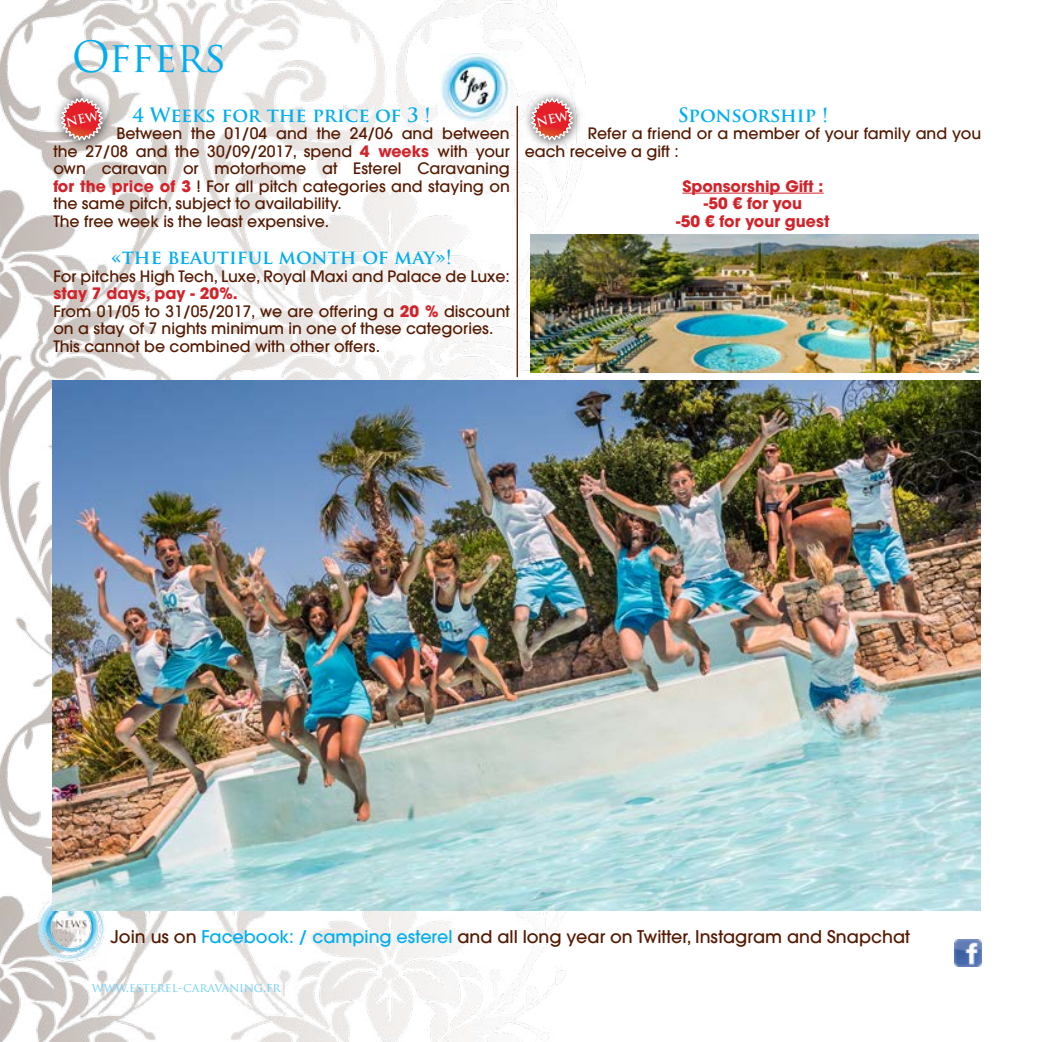
<style>
.page{position:relative;width:1042px;height:1042px;background:#fff}
.page>*{position:absolute;margin:0;border:0;box-sizing:border-box;transform-origin:0 0}
.t1{font:42px "Trajan Pro";color:#00aeef}
.t2{font:700 19.25px "Trajan Pro";color:#00aeef}
.t3{font:500 17.5px "Avant Garde LT";color:#551900}
.t4{font:500 15.75px/17.5px "Avant Garde LT";color:#551900}
.t5{font:700 15.75px/17.5px "Avant Garde LT";color:#d2232a;text-align:center}
.t6{font:12.25px "Trajan Pro";color:#6dcff6}
.s1{font-weight:700;color:#d2232a}
.s2{color:#00aeef}
</style>
<div class="page">
<img style="left:0;top:0;width:587px;height:1042px">
<hr style="left:682px;top:193px;width:141px;height:1px;background:#d2232a">
<div style="left:52px;top:89px;width:62px;height:62px;background:#000;opacity:.75"></div>
<div style="left:522px;top:89px;width:62px;height:62px;background:#000;opacity:.75"></div>
<hr style="left:516px;top:106px;width:2px;height:271px;background:#551900">
<img style="left:38px;top:892px;width:67px;height:70px">
<img style="left:954px;top:939px;width:27px;height:27px">
<img style="left:440px;top:54px;width:70px;height:66px">
<img style="left:52px;top:381px;width:928px;height:530px">
<img style="left:530px;top:234px;width:448px;height:138px">
<svg style="left:60px;top:97px;width:44px;height:44px;background:#d87979"></svg>
<svg style="left:530px;top:97px;width:44px;height:44px;background:#df8081"></svg>
<h1 class="t1" style="left:72px;top:30px;width:156px">OFFERS</h1>
<p class="t2" style="left:132px;top:103px;width:300px">4 Weeks for the price of 3 !</p>
<p class="t4" style="left:53px;top:125px;width:458px;text-indent:63px">Between the 01/04 and the 24/06 and between the 27/08 and the 30/09/2017, spend <span class="s1">4 weeks</span> with your own caravan or motorhome at Esterel Caravaning <span class="s1">for the price of 3</span> ! For all pitch categories and staying on the same pitch, subject to availability.<br>The free week is the least expensive.</p>
<p class="t2" style="left:111px;top:245px;width:342px">«the beautiful month of may»!</p>
<p class="t4" style="left:53px;top:267px;width:458px">For pitches High Tech, Luxe, Royal Maxi and Palace de Luxe:</p>
<p class="t4" style="left:53px;top:285px;width:458px"><span class="s1">stay 7 days, pay - 20%.<br></span>From 01/05 to 31/05/2017, we are offering a <span class="s1">20 %</span> discount on a stay of 7 nights minimum in one of these categories.<br>This cannot be combined with other offers.</p>
<p class="t2" style="left:678px;top:103px;width:152px">Sponsorship !</p>
<p class="t4" style="left:525px;top:125px;width:458px;text-indent:63px">Refer a friend or a member of your family and you each receive a gift :</p>
<p class="t5" style="left:676px;top:177px;width:155px">Sponsorship Gift : -50 € for you<br>-50 € for your guest</p>
<p class="t3" style="left:110px;top:925px;width:801px">Join us on <span class="s2">Facebook: / camping esterel</span> and all long year on Twitter, Instagram and Snapchat</p>
<p class="t6" style="left:92px;top:979px;width:190px">WWW.ESTEREL-CARAVANING.FR</p>
</div>
